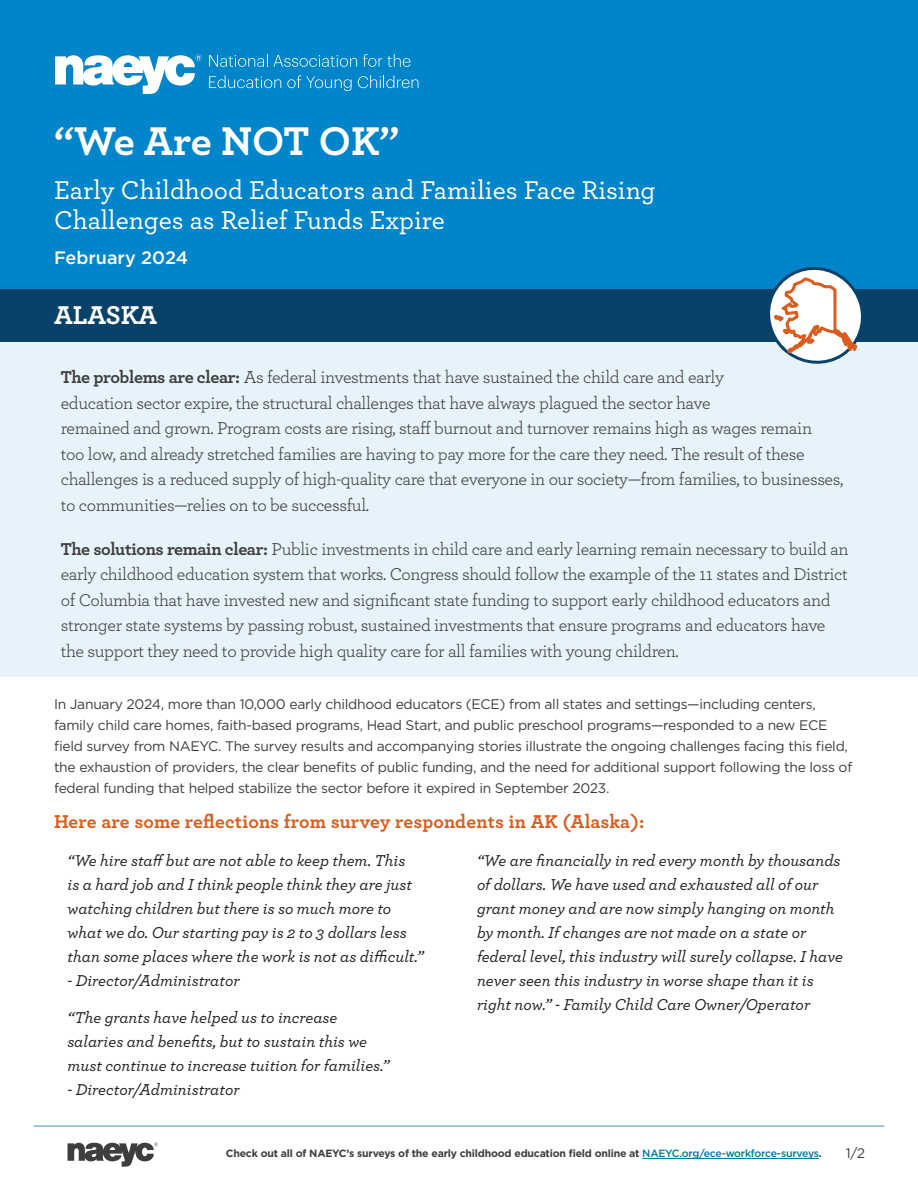
<style>
.page{position:relative;width:918px;height:1188px;background:#fff}
.page>*{position:absolute;margin:0;border:0;box-sizing:border-box;transform-origin:0 0}
.t1{font:700 42px "Archer Pro";letter-spacing:-.01em;color:#fff}
.Subtitle{font:500 27px/30px "Archer Pro";color:#fff}
.State{font:700 27px "Archer Pro";color:#fff}
.t2{font:700 19.5px "Archer Pro";letter-spacing:.01em;color:#db5c1c}
.Lede{font:18px/25.5px "Archer Pro";letter-spacing:-.02em;color:#3e3e3f}
.Date{font:500 18px "Gotham";color:#fff}
.t3{font:italic 500 16.5px/24px "Archer Pro";color:#231f20}
.Body{font:13.8px/21px "Gotham";letter-spacing:-.02em;color:#3e3e3f}
.Body-2{font:700 10.5px "Gotham";letter-spacing:-.02em;color:#3e3e3f}
.s1{font-weight:700}
.s2{font-weight:500;color:#00769f}
</style>
<div class="page">
<div style="left:0;top:341px;width:918px;height:336px;background:#e7f3fa"></div>
<div style="left:0;top:0;width:918px;height:289px;background:#0085cb"></div>
<svg style="left:55px;top:55px;width:147px;height:39px"></svg>
<svg style="left:209px;top:54px;width:148px;height:13px"></svg>
<svg style="left:363px;top:54px;width:47px;height:13px"></svg>
<svg style="left:209px;top:75px;width:72px;height:13px"></svg>
<svg style="left:287px;top:75px;width:65px;height:16px"></svg>
<svg style="left:358px;top:75px;width:60px;height:13px"></svg>
<hr style="left:33px;top:1125px;width:852px;height:2px;background:#82b7d5">
<div style="left:0;top:289px;width:918px;height:53px;background:#094169"></div>
<svg style="left:770px;top:267px;width:91px;height:97px"></svg>
<hr style="left:642px;top:1158px;width:177px;height:1px;background:#00769f">
<svg style="left:68px;top:1142px;width:90px;height:25px"></svg>
<p class="t1" style="left:54px;top:108px;width:347px">“We Are NOT OK”</p>
<p class="Subtitle" style="left:54px;top:173px;width:603px">Early Childhood Educators and Families Face Rising<br>Challenges as Relief Funds Expire</p>
<p class="Date" style="left:54px;top:246px;width:136px">February 2024</p>
<p class="State" style="left:54px;top:294px;width:105px">ALASKA</p>
<p class="Lede" style="left:61px;top:363px;width:784px"><span class="s1">The problems are clear:</span> As federal investments that have sustained the child care and early<br>education sector expire, the structural challenges that have always plagued the sector have<br>remained and grown. Program costs are rising, staff burnout and turnover remains high as wages remain<br>too low, and already stretched families are having to pay more for the care they need. The result of these challenges is a reduced supply of high-quality care that everyone in our society—from families, to businesses, to communities—relies on to be successful.</p>
<p class="Lede" style="left:61px;top:535px;width:789px"><span class="s1">The solutions remain clear:</span> Public investments in child care and early learning remain necessary to build an early childhood education system that works. Congress should follow the example of the 11 states and District of Columbia that have invested new and significant state funding to support early childhood educators and stronger state systems by passing robust, sustained investments that ensure programs and educators have the support they need to provide high quality care for all families with young children.</p>
<p class="Body" style="left:54px;top:693px;width:800px">In January 2024, more than 10,000 early childhood educators (ECE) from all states and settings—including centers, family child care homes, faith-based programs, Head Start, and public preschool programs—responded to a new ECE field survey from NAEYC. The survey results and accompanying stories illustrate the ongoing challenges facing this field, the exhaustion of providers, the clear benefits of public funding, and the need for additional support following the loss of federal funding that helped stabilize the sector before it expired in September 2023.</p>
<h3 class="t2" style="left:54px;top:806px;width:592px">Here are some reflections from survey respondents in AK (Alaska):</h3>
<p class="t3" style="left:68px;top:847px;width:358px">“We hire staff but are not able to keep them. This<br>is a hard job and I think people think they are just watching children but there is so much more to what we do. Our starting pay is 2 to 3 dollars less than some places where the work is not as difficult.”</p>
<p class="t3" style="left:68px;top:967px;width:174px">- Director/Administrator</p>
<p class="t3" style="left:68px;top:1004px;width:323px">“The grants have helped us to increase salaries and benefits, but to sustain this we must continue to increase tuition for families.”</p>
<p class="t3" style="left:68px;top:1076px;width:174px">- Director/Administrator</p>
<p class="t3" style="left:477px;top:847px;width:368px">“We are financially in red every month by thousands of dollars. We have used and exhausted all of our grant money and are now simply hanging on month by month. If changes are not made on a state or federal level, this industry will surely collapse. I have never seen this industry in worse shape than it is right now.” - Family Child Care Owner/Operator</p>
<p class="Body-2" style="left:226px;top:1146px;width:598px">Check out all of NAEYC’s surveys of the early childhood education field online at <span class="s2">NAEYC.org/ece-workforce-surveys</span>.</p>
<p class="Body" style="left:846px;top:1142px;width:21px">1/2</p>
</div>
